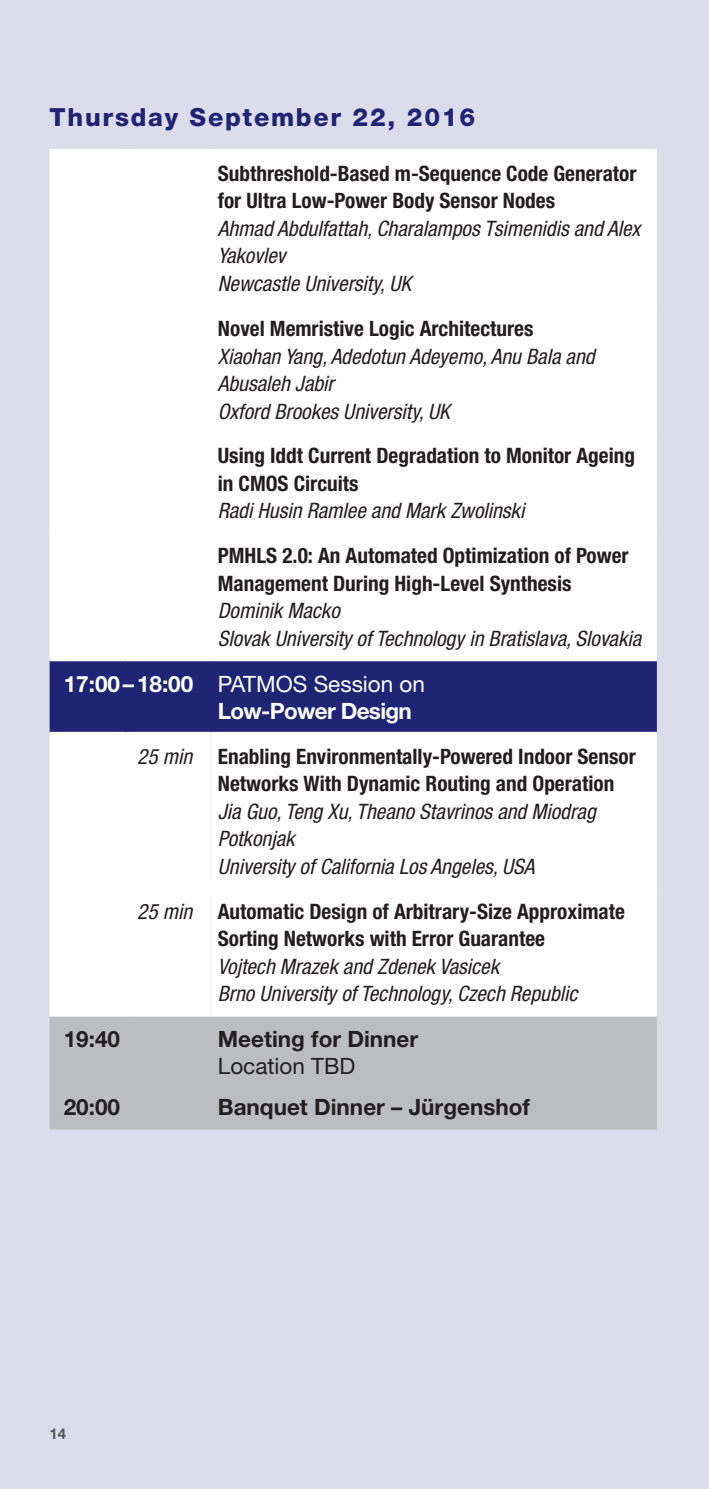
<style>
.page{position:relative;width:709px;height:1489px;background:#fff}
.page>*{position:absolute;margin:0;border:0;box-sizing:border-box;transform-origin:0 0}
.t1{font:800 25px "Helvetica Neue LT";letter-spacing:.07em;color:#1f2574}
.t2{font:700 22.5px "Helvetica Neue LT";color:#231f20}
.t3{font:700 22.5px/27px "Helvetica Neue LT";letter-spacing:-.03em;color:#fff}
.t4{font:22.5px "Helvetica Neue LT";color:#231f20}
.t5{font:700 condensed 21.25px/27.5px "Helvetica Neue LT";color:#231f20}
.t6{font:italic condensed 21.25px/27.5px "Helvetica Neue LT";color:#231f20}
.t7{font:700 15px "Helvetica Neue LT";color:#57585a}
.s1{font-weight:400}
.s2{font-weight:400;font-style:italic}
</style>
<div class="page">
<div style="left:0;top:0;width:709px;height:1488px;background:#dcdcea"></div>
<div style="left:50px;top:151px;width:607px;height:863px;background:#fff"></div>
<div style="left:50px;top:661px;width:607px;height:70px;background:#1f2574"></div>
<div style="left:211px;top:734px;width:446px;height:280px;background:#fff"></div>
<div style="left:50px;top:1016px;width:607px;height:113px;background:#bcbdc0"></div>
<hr style="left:50px;top:531px;width:75px;height:3px;background:#fff">
<svg style="left:125px;top:531px;width:5px;height:3px"></svg>
<hr style="left:130px;top:531px;width:81px;height:3px;background:#fff">
<hr style="left:211px;top:531px;width:446px;height:3px;background:#fff">
<hr style="left:50px;top:658px;width:75px;height:3px;background:#fff">
<svg style="left:125px;top:658px;width:5px;height:3px"></svg>
<hr style="left:130px;top:658px;width:81px;height:3px;background:#fff">
<hr style="left:211px;top:658px;width:446px;height:3px;background:#fff">
<hr style="left:211px;top:731px;width:446px;height:3px;background:#fff">
<hr style="left:50px;top:886px;width:75px;height:3px;background:#fff">
<svg style="left:125px;top:886px;width:5px;height:3px"></svg>
<hr style="left:211px;top:886px;width:446px;height:3px;background:#fff">
<hr style="left:50px;top:1014px;width:75px;height:2px;background:#fff">
<hr style="left:130px;top:1014px;width:81px;height:2px;background:#fff">
<hr style="left:211px;top:1014px;width:446px;height:2px;background:#fff">
<hr style="left:50px;top:149px;width:75px;height:2px;background:#fff">
<hr style="left:130px;top:149px;width:81px;height:2px;background:#fff">
<hr style="left:211px;top:149px;width:446px;height:2px;background:#fff">
<hr style="left:50px;top:304px;width:75px;height:2px;background:#fff">
<hr style="left:130px;top:304px;width:81px;height:2px;background:#fff">
<hr style="left:211px;top:304px;width:446px;height:2px;background:#fff">
<hr style="left:50px;top:431px;width:75px;height:3px;background:#fff">
<svg style="left:125px;top:431px;width:5px;height:3px"></svg>
<hr style="left:130px;top:431px;width:81px;height:3px;background:#fff">
<hr style="left:211px;top:431px;width:446px;height:3px;background:#fff">
<hr style="left:50px;top:731px;width:75px;height:3px;background:#fff">
<svg style="left:125px;top:731px;width:5px;height:3px"></svg>
<hr style="left:130px;top:731px;width:81px;height:3px;background:#fff">
<hr style="left:130px;top:886px;width:81px;height:3px;background:#fff">
<p class="t1" style="left:50px;top:102px;width:427px">Thursday September 22, 2016</p>
<p class="t5" style="left:218px;top:159px;width:420px">Subthreshold-Based m-Sequence Code Generator for Ultra Low-Power Body Sensor Nodes</p>
<p class="t6" style="left:218px;top:214px;width:424px">Ahmad Abdulfattah, Charalampos Tsimenidis and Alex<br>Yakovlev<br>Newcastle University, UK</p>
<p class="t5" style="left:218px;top:314px;width:317px">Novel Memristive Logic Architectures</p>
<p class="t6" style="left:218px;top:342px;width:378px">Xiaohan Yang, Adedotun Adeyemo, Anu Bala and<br>Abusaleh Jabir<br>Oxford Brookes University, UK</p>
<p class="t5" style="left:218px;top:442px;width:419px">Using Iddt Current Degradation to Monitor Ageing in CMOS Circuits</p>
<p class="t6" style="left:218px;top:497px;width:308px">Radi Husin Ramlee and Mark Zwolinski</p>
<p class="t5" style="left:218px;top:541px;width:412px">PMHLS 2.0: An Automated Optimization of Power<br>Management During High-Level Synthesis</p>
<p class="t6" style="left:218px;top:597px;width:425px">Dominik Macko<br>Slovak University of Technology in Bratislava, Slovakia</p>
<p class="t3" style="left:218px;top:670px;width:209px;text-indent:-154px">17:00–18:00 <span class="s1">PATMOS Session on<br></span>Low-Power Design</p>
<p class="t5" style="left:218px;top:742px;width:419px;text-indent:-81px"><span class="s2">25 min</span> Enabling Environmentally-Powered Indoor Sensor<br>Networks With Dynamic Routing and Operation</p>
<p class="t6" style="left:218px;top:797px;width:379px">Jia Guo, Teng Xu, Theano Stavrinos and Miodrag<br>Potkonjak<br>University of California Los Angeles, USA</p>
<p class="t5" style="left:137px;top:897px;width:489px;text-align:center"><span class="s2">25 min</span> Automatic Design of Arbitrary-Size Approximate<br>Sorting Networks with Error Guarantee</p>
<p class="t6" style="left:218px;top:952px;width:361px">Vojtech Mrazek and Zdenek Vasicek<br>Brno University of Technology, Czech Republic</p>
<p class="t2" style="left:64px;top:1025px;width:58px">19:40</p>
<p class="t2" style="left:218px;top:1025px;width:202px">Meeting for Dinner</p>
<p class="t4" style="left:218px;top:1052px;width:139px">Location TBD</p>
<p class="t2" style="left:218px;top:1093px;width:314px">Banquet Dinner – Jürgenshof</p>
<p class="t2" style="left:64px;top:1093px;width:58px">20:00</p>
<p class="t7" style="left:50px;top:1424px;width:18px">14</p>
</div>
